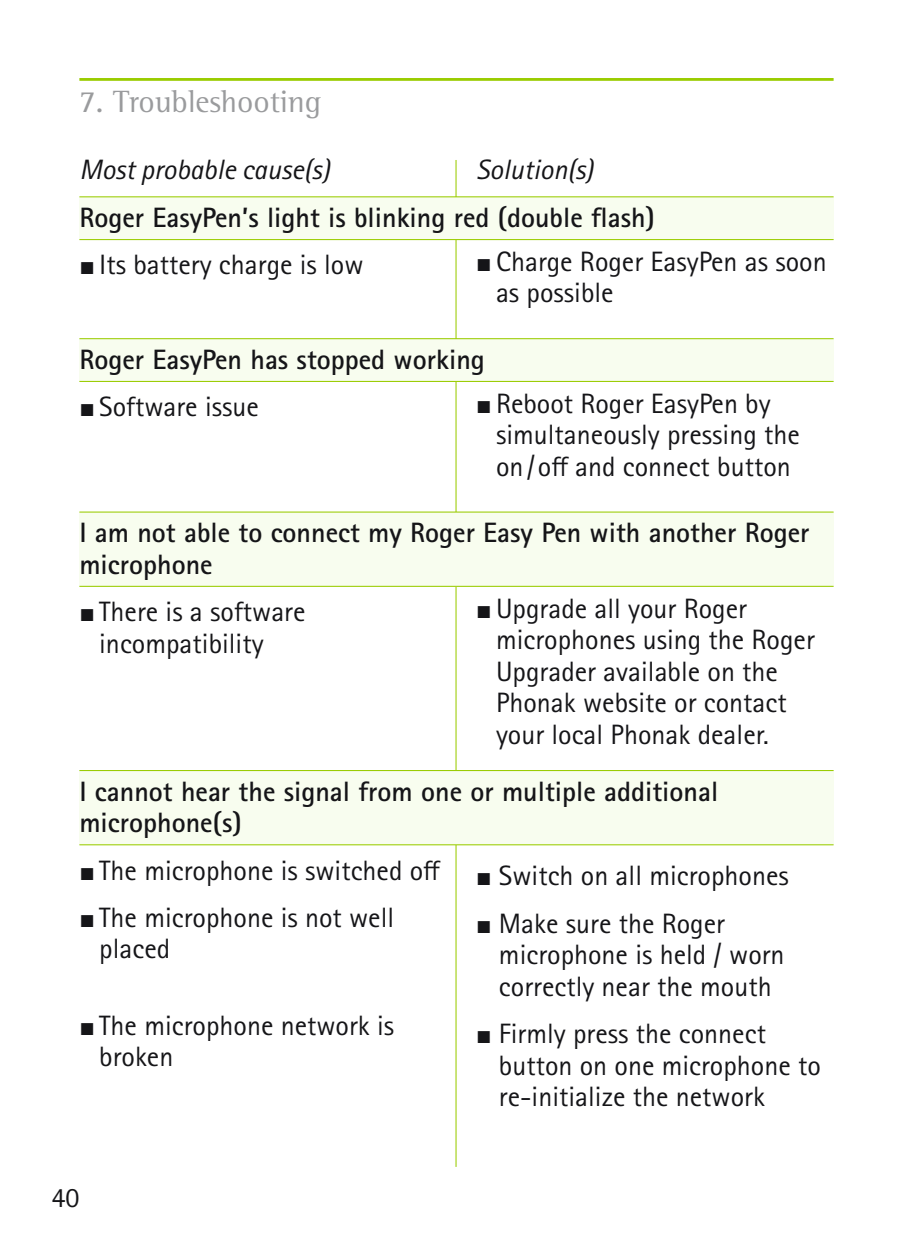
<style>
.page{position:relative;width:913px;height:1241px;background:#fff}
.page>*{position:absolute;margin:0;border:0;box-sizing:border-box;transform-origin:0 0}
.t1{font:31.5px "Rotis Semi Serif Pro";color:#9a9b9d}
.t2{font:28px/31.5px "Rotis Sans Serif Pro";color:#151518}
.t3{font:700 28px/47.2px "Rotis Sans Serif Pro";color:#151518}
.t4{font:italic 28px "Rotis Sans Serif Pro";color:#151518}
.s1{font-family:"European Pi Three";font-weight:400}
.s2{font-weight:400}
.s3{font-family:"European Pi Three"}
</style>
<div class="page">
<hr style="left:79px;top:78px;width:754px;height:3px;background:#9acc00">
<hr style="left:455px;top:160px;width:2px;height:1006px;background:#9acc00">
<div style="left:79px;top:770px;width:754px;height:74px;background:#f8fdef"></div>
<div style="left:79px;top:512px;width:754px;height:74px;background:#f8fdef"></div>
<div style="left:79px;top:197px;width:754px;height:43px;background:#f8fdef"></div>
<div style="left:79px;top:339px;width:754px;height:42px;background:#f8fdef"></div>
<hr style="left:79px;top:196px;width:754px;height:1px;background:#9acc00">
<hr style="left:79px;top:239px;width:754px;height:1px;background:#9acc00">
<hr style="left:79px;top:338px;width:754px;height:1px;background:#9acc00">
<hr style="left:79px;top:381px;width:754px;height:1px;background:#9acc00">
<hr style="left:79px;top:511px;width:754px;height:1px;background:#9acc00">
<hr style="left:79px;top:585px;width:754px;height:2px;background:#9acc00">
<hr style="left:79px;top:769px;width:754px;height:2px;background:#9acc00">
<hr style="left:79px;top:844px;width:754px;height:1px;background:#9acc00">
<p class="t1" style="left:79px;top:83px;width:243px">7. Troubleshooting</p>
<p class="t4" style="left:79px;top:153px;width:252px">Most probable cause(s)</p>
<p class="t4" style="left:476px;top:153px;width:119px">Solution(s)</p>
<p class="t3" style="left:79px;top:194px;width:577px">Roger EasyPen’s light is blinking red (double flash)<br><span class="s1">J</span> <span class="s2">Its battery charge is low</span></p>
<p class="t2" style="left:496px;top:246px;width:332px;text-indent:-20px"><span class="s3">J</span> Charge Roger EasyPen as soon as possible</p>
<p class="t3" style="left:79px;top:335px;width:407px">Roger EasyPen has stopped working<br><span class="s1">J</span> <span class="s2">Software issue</span></p>
<p class="t2" style="left:496px;top:387px;width:305px;text-indent:-20px"><span class="s3">J</span> Reboot Roger EasyPen by simultaneously pressing the on /off and connect button</p>
<p class="t3" style="left:79px;top:517px;width:731px;line-height:31.5px">I am not able to connect my Roger Easy Pen with another Roger microphone</p>
<p class="t2" style="left:99px;top:596px;width:208px;text-indent:-20px"><span class="s3">J</span> There is a software incompatibility</p>
<p class="t2" style="left:496px;top:592px;width:320px;text-indent:-20px"><span class="s3">J</span> Upgrade all your Roger microphones using the Roger<br>Upgrader available on the<br>Phonak website or contact your local Phonak dealer.</p>
<p class="t3" style="left:79px;top:775px;width:640px;line-height:31.5px">I cannot hear the signal from one or multiple additional microphone(s)</p>
<p class="t2" style="left:79px;top:846px;width:363px;line-height:47.2px"><span class="s3">J</span> The microphone is switched off<br><span class="s3">J</span> The microphone is not well</p>
<p class="t2" style="left:99px;top:933px;width:73px">placed</p>
<p class="t2" style="left:476px;top:852px;width:314px;line-height:47.2px"><span class="s3">J</span> Switch on all microphones<br><span class="s3">J</span> Make sure the Roger</p>
<p class="t2" style="left:499px;top:939px;width:287px">microphone is held / worn correctly near the mouth</p>
<p class="t2" style="left:499px;top:1017px;width:323px;text-indent:-23px"><span class="s3">J</span> Firmly press the connect button on one microphone to re-initialize the network</p>
<p class="t2" style="left:99px;top:1009px;width:296px;text-indent:-20px"><span class="s3">J</span> The microphone network is broken</p>
<p class="t2" style="left:51px;top:1181px;width:29px">40</p>
</div>
